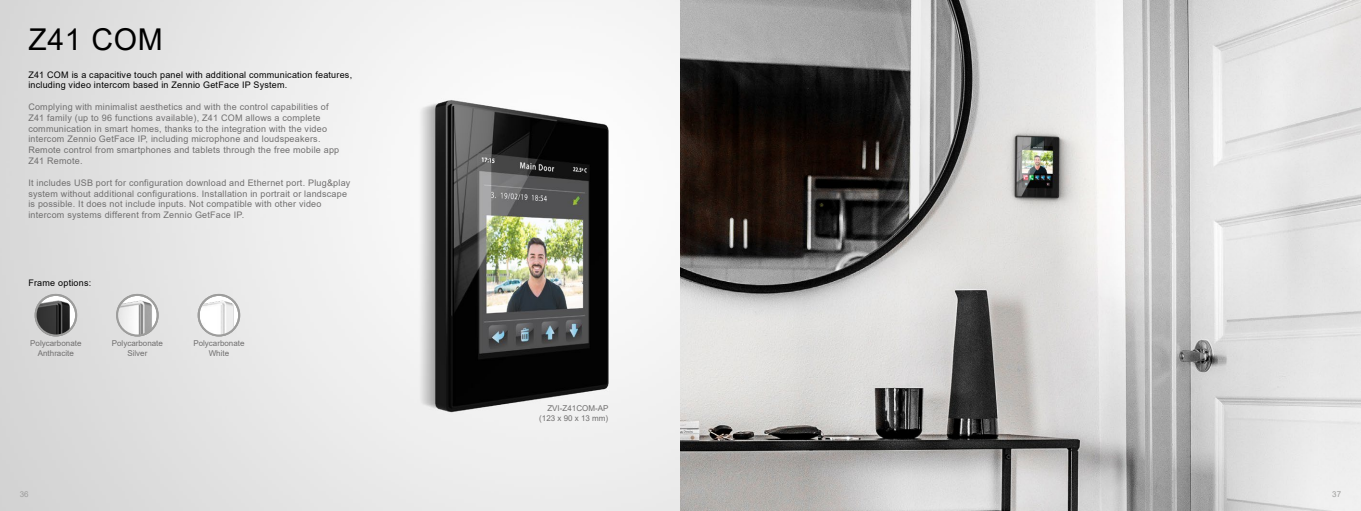
<style>
.page{position:relative;width:1361px;height:511px;background:#fff}
.page>*{position:absolute;margin:0;border:0;box-sizing:border-box;transform-origin:0 0}
.t1{font:30px "Arial";letter-spacing:.025em;color:#000}
.t2{font:9px/10.8px "Arial";letter-spacing:.025em;color:#706f6f}
.t3{font:9px/10.8px "Arial";letter-spacing:.025em;color:#000}
.t4{font:8px/9.6px "Arial";color:#706f6f;text-align:center}
.t5{font:8px "Arial";color:#9d9d9c}
</style>
<div class="page">
<img style="left:0;top:0;width:1361px;height:510px">
<img style="left:28px;top:292px;width:215px;height:48px">
<div style="left:35px;top:293px;width:42px;height:43px;border:2px solid #9d9d9c;border-radius:50%"></div>
<div style="left:116px;top:293px;width:43px;height:43px;border:2px solid #9d9d9c;border-radius:50%"></div>
<div style="left:198px;top:293px;width:42px;height:43px;border:2px solid #9d9d9c;border-radius:50%"></div>
<h1 class="t1" style="left:28px;top:19px;width:136px">Z41 COM</h1>
<p class="t3" style="left:28px;top:69px;width:325px">Z41 COM is a capacitive touch panel with additional communication features, including video intercom based in Zennio GetFace IP System.</p>
<p class="t2" style="left:28px;top:101px;width:312px">Complying with minimalist aesthetics and with the control capabilities of Z41 family (up to 96 functions available), Z41 COM allows a complete communication in smart homes, thanks to the integration with the video intercom Zennio GetFace IP, including microphone and loudspeakers.<br>Remote control from smartphones and tablets through the free mobile app Z41 Remote.</p>
<p class="t2" style="left:28px;top:177px;width:324px">It includes USB port for configuration download and Ethernet port. Plug&amp;play system without additional configurations. Installation in portrait or landscape is possible. It does not include inputs. Not compatible with other video intercom systems different from Zennio GetFace IP.</p>
<p class="t3" style="left:28px;top:277px;width:64px">Frame options:</p>
<p class="t4" style="left:30px;top:338px;width:53px">Polycarbonate<br>Anthracite</p>
<p class="t4" style="left:112px;top:338px;width:53px">Polycarbonate<br>Silver</p>
<p class="t4" style="left:193px;top:338px;width:53px">Polycarbonate<br>White</p>
<p class="t4" style="left:539px;top:403px;width:71px;text-align:right">ZVI-Z41COM-AP (123 x 90 x 13 mm)</p>
<p class="t5" style="left:20px;top:488px;width:10px">36</p>
<p class="t5" style="left:1332px;top:488px;width:10px">37</p>
</div>
